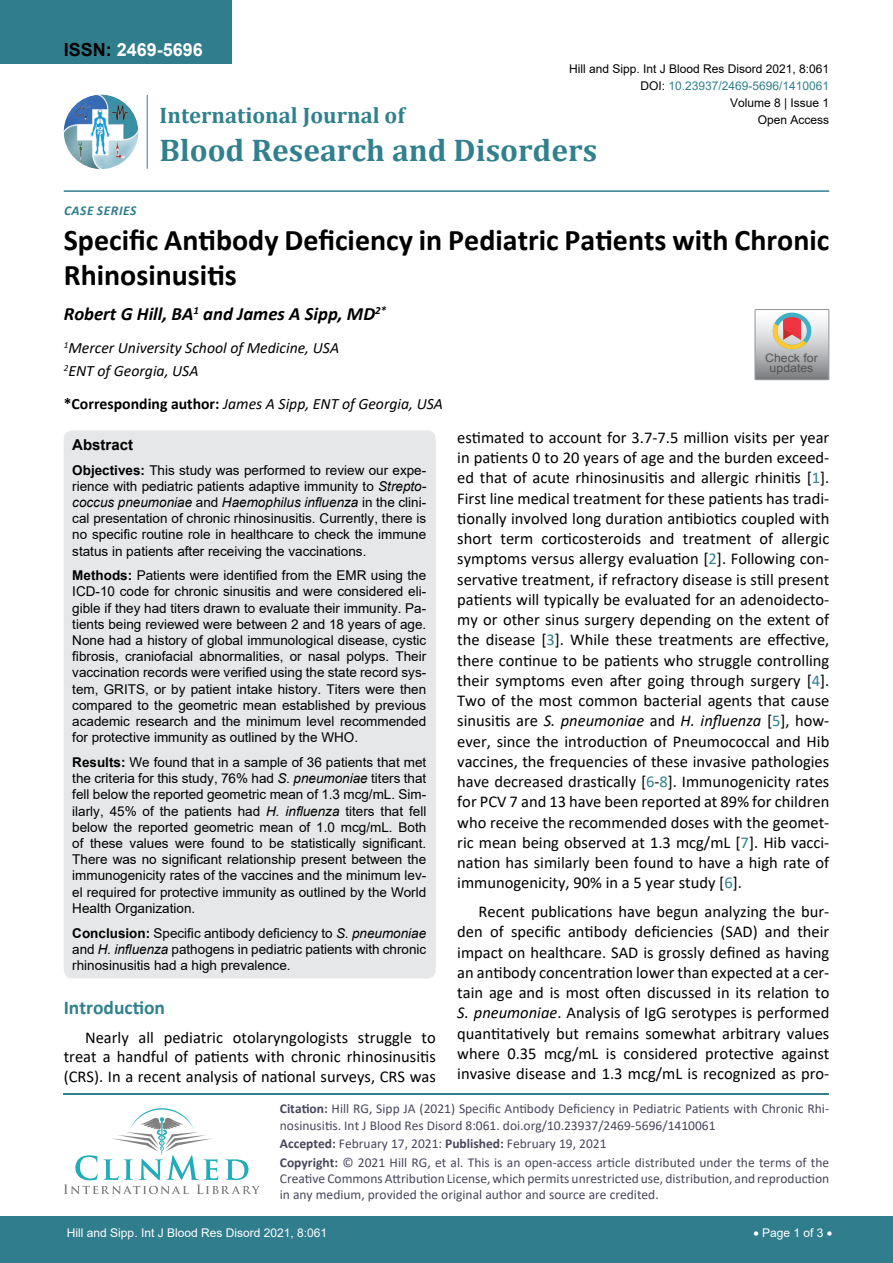
<style>
.page{position:relative;width:893px;height:1263px;background:#fff}
.page>*{position:absolute;margin:0;border:0;box-sizing:border-box;transform-origin:0 0}
.t1{font:700 31.5px "Cambria";color:#30808d}
.t2{font:700 30px/34.5px "Calibri";color:#000}
.t3{font:700 22.5px "Cambria";color:#30808d}
.t4{font:700 19.5px "Calibri";color:#30808d}
.t5{font:italic 700 18.75px "Calibri";color:#000}
.t6{font:700 18px "Arial";color:#fff}
.t7{font:16.5px/20.2px "Calibri";color:#000;text-align:justify}
.t8{font:italic 15.75px/23.1px "Calibri";color:#000}
.t9{font:700 15px "Arial";color:#000}
.t10{font:13.5px/16.2px "Arial";color:#000;text-align:justify}
.t11{font:13.5px/16.2px "Calibri";color:#47475c}
.t12{font:italic 700 13.5px "Calibri";letter-spacing:.04em;color:#307d8d}
.t13{font:12px "Arial";color:#000}
.t14{font:12px "Arial";color:#fff}
.t15{font:12px "Arial";color:#30808d}
.t16{font:11.7px/10.1px "Arial";color:#535353;text-align:center;scale:1.06 1}
.s1{color:#000}
.s2{font-weight:700;font-style:normal}
.s3{font-weight:700}
.s4{font-style:italic}
.s5{color:#30808d}
</style>
<div class="page">
<hr style="left:64px;top:1093px;width:765px;height:2px;background:#30808d">
<svg style="left:64px;top:1108px;width:196px;height:86px"></svg>
<div style="left:0;top:1217px;width:893px;height:46px;background:#307d8d"></div>
<div style="left:0;top:0;width:231px;height:64px;background:#307d8d"></div>
<img style="left:64px;top:95px;width:74px;height:74px;border-radius:37px">
<hr style="left:147px;top:95px;width:1px;height:74px;background:#307d8d">
<hr style="left:64px;top:190px;width:765px;height:2px;background:#307d8d">
<div style="left:64px;top:430px;width:372px;height:548px;background:#e6e7e8;border-radius:9px"></div>
<svg style="left:755px;top:309px;width:74px;height:71px"></svg>
<p class="t6" style="left:64px;top:37px;width:141px"><span class="s1">ISSN:</span> 2469-5696</p>
<p class="t12" style="left:64px;top:201px;width:73px">Case Series</p>
<p class="t13" style="left:569px;top:60px;width:262px">Hill and Sipp. Int J Blood Res Disord 2021, 8:061</p>
<p class="t13" style="left:730px;top:95px;width:101px">Volume 8 | Issue 1</p>
<p class="t15" style="left:640px;top:77px;width:190px"><span class="s1">DOI:</span> 10.23937/2469-5696/1410061</p>
<h3 class="t3" style="left:160px;top:100px;width:247px">International Journal of</h3>
<h1 class="t1" style="left:160px;top:128px;width:439px">Blood Research and Disorders</h1>
<p class="t13" style="left:758px;top:112px;width:73px">Open Access</p>
<h2 class="t2" style="left:64px;top:222px;width:767px">Specific Antibody Deficiency in Pediatric Patients with Chronic<br>Rhinosinusitis</h2>
<p class="t5" style="left:64px;top:300px;width:324px">Robert G Hill, BA<sup>1</sup> and James A Sipp, MD<sup>2*</sup></p>
<p class="t8" style="left:64px;top:335px;width:277px"><sup>1</sup>Mercer University School of Medicine, USA<br><sup>2</sup>ENT of Georgia, USA</p>
<p class="t16" style="left:765px;top:353px;width:51px">Check for updates</p>
<p class="t8" style="left:64px;top:392px;width:381px"><span class="s2">*Corresponding author:</span> James A Sipp, ENT of Georgia, USA</p>
<p class="t9" style="left:72px;top:434px;width:62px">Abstract</p>
<p class="t10" style="left:72px;top:462px;width:356px"><span class="s3">Objectives:</span> This study was performed to review our expe&shy;rience with pediatric patients adaptive immunity to <span class="s4">Strepto&shy;coccus pneumoniae</span> and <span class="s4">Haemophilus influenza</span> in the clini&shy;cal presentation of chronic rhinosinusitis. Currently, there is no specific routine role in healthcare to check the immune status in patients after receiving the vaccinations.</p>
<p class="t10" style="left:72px;top:567px;width:355px"><span class="s3">Methods:</span> Patients were identified from the EMR using the ICD-10 code for chronic sinusitis and were considered eli&shy;gible if they had titers drawn to evaluate their immunity. Pa&shy;tients being reviewed were between 2 and 18 years of age.<br>None had a history of global immunological disease, cystic fibrosis, craniofacial abnormalities, or nasal polyps. Their vaccination records were verified using the state record sys&shy;tem, GRITS, or by patient intake history. Titers were then compared to the geometric mean established by previous academic research and the minimum level recommended for protective immunity as outlined by the WHO.</p>
<p class="t10" style="left:72px;top:754px;width:356px"><span class="s3">Results:</span> We found that in a sample of 36 patients that met the criteria for this study, 76% had <span class="s4">S. pneumoniae</span> titers that fell below the reported geometric mean of 1.3 mcg/mL. Sim&shy;ilarly, 45% of the patients had <span class="s4">H. influenza</span> titers that fell below the reported geometric mean of 1.0 mcg/mL. Both of these values were found to be statistically significant.<br>There was no significant relationship present between the immunogenicity rates of the vaccines and the minimum lev&shy;el required for protective immunity as outlined by the World Health Organization.</p>
<p class="t10" style="left:72px;top:924px;width:355px"><span class="s3">Conclusion:</span> Specific antibody deficiency to <span class="s4">S. pneumoniae </span>and <span class="s4">H. influenza</span> pathogens in pediatric patients with chronic rhinosinusitis had a high prevalence.</p>
<p class="t4" style="left:64px;top:994px;width:103px">Introduction</p>
<p class="t7" style="left:64px;top:1027px;width:374px;line-height:19.8px;text-indent:21px">Nearly all pediatric otolaryngologists struggle to treat a handful of patients with chronic rhinosinusitis (CRS). In a recent analysis of national surveys, CRS was</p>
<p class="t7" style="left:457px;top:427px;width:374px">estimated to account for 3.7-7.5 million visits per year in patients 0 to 20 years of age and the burden exceed&shy;ed that of acute rhinosinusitis and allergic rhinitis [<span class="s5">1</span>].<br>First line medical treatment for these patients has tradi&shy;tionally involved long duration antibiotics coupled with short term corticosteroids and treatment of allergic symptoms versus allergy evaluation [<span class="s5">2</span>]. Following con&shy;servative treatment, if refractory disease is still present patients will typically be evaluated for an adenoidecto&shy;my or other sinus surgery depending on the extent of the disease [<span class="s5">3</span>]. While these treatments are effective, there continue to be patients who struggle controlling their symptoms even after going through surgery [<span class="s5">4</span>].<br>Two of the most common bacterial agents that cause sinusitis are <span class="s4">S. pneumoniae</span> and <span class="s4">H. influenza</span> [<span class="s5">5</span>], how&shy;ever, since the introduction of Pneumococcal and Hib vaccines, the frequencies of these invasive pathologies have decreased drastically [<span class="s5">6</span>-<span class="s5">8</span>]. Immunogenicity rates for PCV 7 and 13 have been reported at 89% for children who receive the recommended doses with the geomet&shy;ric mean being observed at 1.3 mcg/mL [<span class="s5">7</span>]. Hib vacci&shy;nation has similarly been found to have a high rate of immunogenicity, 90% in a 5 year study [<span class="s5">6</span>].</p>
<p class="t7" style="left:457px;top:901px;width:374px;text-indent:21px">Recent publications have begun analyzing the bur&shy;den of specific antibody deficiencies (SAD) and their impact on healthcare. SAD is grossly defined as having an antibody concentration lower than expected at a cer&shy;tain age and is most often discussed in its relation to <span class="s4">S. pneumoniae</span>. Analysis of IgG serotypes is performed quantitatively but remains somewhat arbitrary values where 0.35 mcg/mL is considered protective against invasive disease and 1.3 mcg/mL is recognized as pro-</p>
<p class="t11" style="left:280px;top:1100px;width:551px"><span class="s3">Citation:</span> Hill RG, Sipp JA (2021) Specific Antibody Deficiency in Pediatric Patients with Chronic Rhi&shy;nosinusitis. Int J Blood Res Disord 8:061. doi.org/10.23937/2469-5696/1410061</p>
<p class="t11" style="left:280px;top:1134px;width:551px;line-height:18.6px"><span class="s3">Accepted:</span> February 17, 2021: <span class="s3">Published:</span> February 19, 2021<br><span class="s3">Copyright:</span> © 2021 Hill RG, et al. This is an open-access article distributed under the terms of the</p>
<p class="t11" style="left:280px;top:1170px;width:551px">Creative Commons Attribution License, which permits unrestricted use, distribution, and reproduction in any medium, provided the original author and source are credited.</p>
<p class="t14" style="left:67px;top:1225px;width:262px">Hill and Sipp. Int J Blood Res Disord 2021, 8:061</p>
<p class="t14" style="left:754px;top:1225px;width:80px">• Page 1 of 3 •</p>
</div>
